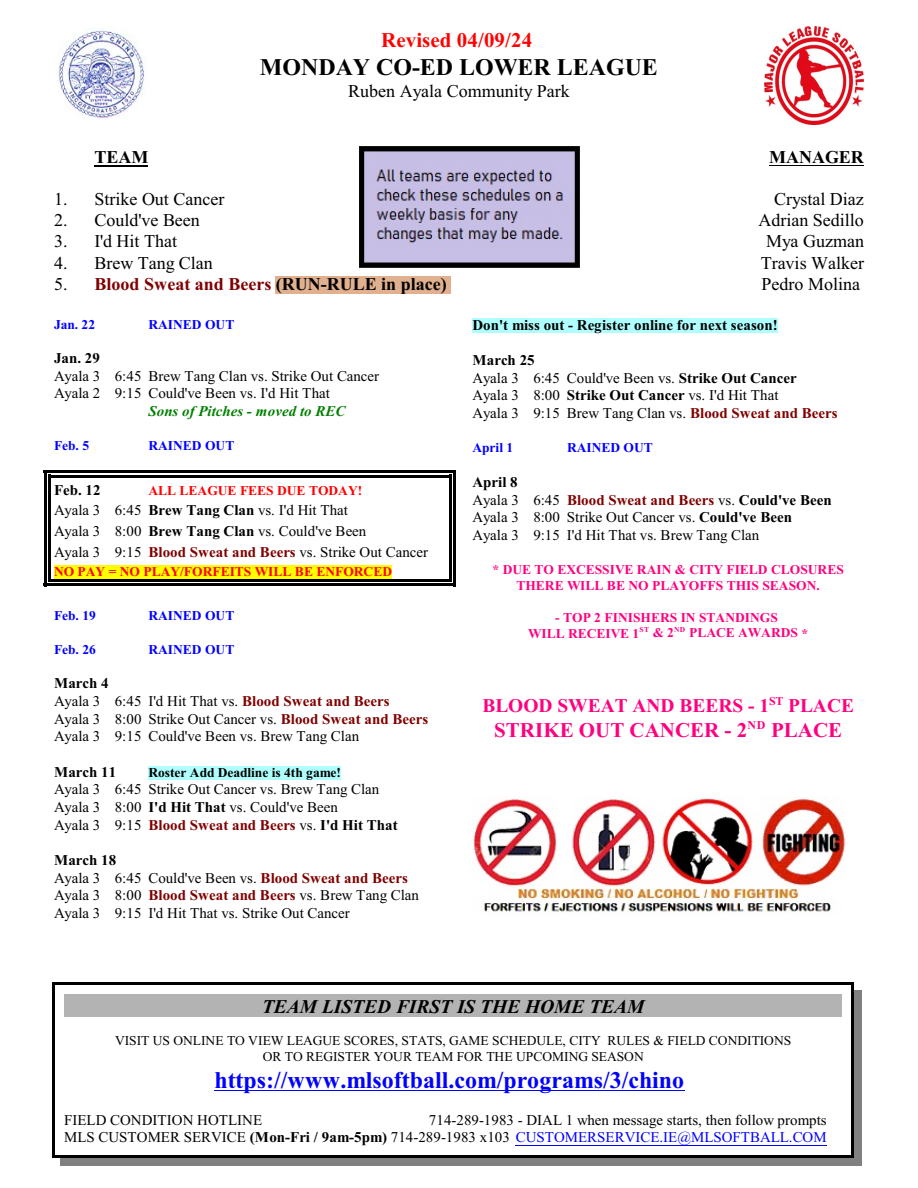
<style>
.page{position:relative;width:918px;height:1188px;background:#fff}
.page>*{position:absolute;margin:0;border:0;box-sizing:border-box;transform-origin:0 0}
.t1{font:700 24px "Times New Roman";color:#00f}
.t2{font:700 24px "Times New Roman";color:#000}
.t3{font:700 21px "Times New Roman";color:#ff0080}
.t4{font:700 21px "Times New Roman";letter-spacing:.005em;color:#f00}
.t5{font:italic 700 19.5px "Times New Roman";color:#000}
.t6{font:700 19.5px "Times New Roman";color:#ff0080}
.t7{font:18px "Times New Roman";color:#000}
.t8{font:700 18px "Times New Roman";color:#800000}
.t9{font:700 18px "Times New Roman";color:#000}
.t10{font:15px/17.7px "Times New Roman";color:#000}
.t11{font:700 15px "Times New Roman";color:#000}
.t12{font:italic 700 15px "Times New Roman";color:#008000}
.t13{font:700 13.5px/15.9px "Times New Roman";color:#ff0080;text-align:center}
.t14{font:13.5px/15.9px "Times New Roman";color:#000;text-align:center}
.t15{font:700 13.5px "Times New Roman";color:#00f}
.t16{font:700 13.5px "Times New Roman";color:#f00}
.t17{font:700 13.5px "Times New Roman";color:#000}
.s1{font-weight:400;color:#000}
.s2{color:#000}
.s3{font-weight:700}
.s4{font-weight:700;color:#800000}
.s5{color:#00f}
</style>
<div class="page">
<hr style="left:48px;top:475px;width:3px;height:26px;background:#000">
<hr style="left:449px;top:475px;width:3px;height:26px;background:#000">
<hr style="left:48px;top:475px;width:403px;height:3px;background:#000">
<hr style="left:44px;top:471px;width:2px;height:37px;background:#000">
<hr style="left:453px;top:471px;width:3px;height:37px;background:#000">
<hr style="left:44px;top:471px;width:412px;height:2px;background:#000">
<hr style="left:48px;top:501px;width:3px;height:21px;background:#000">
<hr style="left:449px;top:501px;width:3px;height:21px;background:#000">
<hr style="left:44px;top:494px;width:2px;height:35px;background:#000">
<hr style="left:453px;top:494px;width:3px;height:35px;background:#000">
<hr style="left:48px;top:522px;width:3px;height:20px;background:#000">
<hr style="left:449px;top:522px;width:3px;height:20px;background:#000">
<hr style="left:44px;top:515px;width:2px;height:35px;background:#000">
<hr style="left:453px;top:515px;width:3px;height:35px;background:#000">
<hr style="left:48px;top:543px;width:3px;height:20px;background:#000">
<hr style="left:449px;top:543px;width:3px;height:20px;background:#000">
<hr style="left:44px;top:535px;width:2px;height:35px;background:#000">
<hr style="left:453px;top:535px;width:3px;height:35px;background:#000">
<hr style="left:48px;top:563px;width:3px;height:19px;background:#000">
<hr style="left:449px;top:563px;width:3px;height:19px;background:#000">
<hr style="left:48px;top:579px;width:403px;height:3px;background:#000">
<hr style="left:44px;top:556px;width:2px;height:30px;background:#000">
<hr style="left:453px;top:556px;width:3px;height:30px;background:#000">
<hr style="left:44px;top:584px;width:412px;height:2px;background:#000">
<img style="left:58px;top:30px;width:86px;height:88px">
<img style="left:359px;top:146px;width:221px;height:122px">
<img style="left:472px;top:797px;width:373px;height:117px">
<img style="left:764px;top:27px;width:100px;height:97px">
<div style="left:64px;top:994px;width:778px;height:23px;background:#b3b3b3"></div>
<hr style="left:214px;top:1090px;width:471px;height:1px;background:#00f">
<hr style="left:516px;top:1145px;width:311px;height:1px;background:#00f">
<hr style="left:52px;top:983px;width:3px;height:175px;background:#000">
<hr style="left:851px;top:983px;width:3px;height:175px;background:#000">
<hr style="left:52px;top:983px;width:802px;height:2px;background:#000">
<hr style="left:52px;top:1156px;width:802px;height:2px;background:#000">
<div style="left:854px;top:991px;width:8px;height:175px;background:#808080"></div>
<div style="left:60px;top:1158px;width:802px;height:8px;background:#808080"></div>
<hr style="left:94px;top:165px;width:54px;height:1px;background:#000">
<hr style="left:769px;top:165px;width:95px;height:1px;background:#000">
<div style="left:276px;top:276px;width:175px;height:18px;background:#e0b08f"></div>
<div style="left:54px;top:566px;width:66px;height:13px;background:#ff0"></div>
<div style="left:120px;top:566px;width:272px;height:13px;background:#ff0"></div>
<div style="left:148px;top:766px;width:193px;height:13px;background:#b0ffff"></div>
<div style="left:472px;top:318px;width:306px;height:15px;background:#b0ffff"></div>
<h2 class="t4" style="left:381px;top:33px;width:153px">Revised 04/09/24</h2>
<h1 class="t2" style="left:260px;top:59px;width:400px">MONDAY CO-ED LOWER LEAGUE</h1>
<p class="t7" style="left:348px;top:85px;width:223px">Ruben Ayala Community Park</p>
<p class="t9" style="left:94px;top:151px;width:55px">TEAM</p>
<p class="t9" style="left:769px;top:151px;width:96px">MANAGER</p>
<p class="t7" style="left:54px;top:192px;width:172px">1. Strike Out Cancer</p>
<p class="t7" style="left:774px;top:192px;width:91px">Crystal Diaz</p>
<p class="t7" style="left:54px;top:214px;width:147px">2. Could've Been</p>
<p class="t7" style="left:758px;top:214px;width:107px">Adrian Sedillo</p>
<p class="t7" style="left:54px;top:235px;width:125px">3. I'd Hit That</p>
<p class="t7" style="left:766px;top:235px;width:99px">Mya Guzman</p>
<p class="t7" style="left:54px;top:256px;width:160px">4. Brew Tang Clan</p>
<p class="t7" style="left:761px;top:256px;width:105px">Travis Walker</p>
<p class="t8" style="left:54px;top:278px;width:394px"><span class="s1">5.</span> Blood Sweat and Beers <span class="s2">(RUN-RULE in place)</span></p>
<p class="t7" style="left:762px;top:278px;width:100px">Pedro Molina</p>
<p class="t15" style="left:54px;top:320px;width:43px">Jan. 22</p>
<p class="t15" style="left:148px;top:320px;width:87px">RAINED OUT</p>
<p class="t11" style="left:54px;top:353px;width:47px">Jan. 29</p>
<p class="t10" style="left:54px;top:368px;width:327px">Ayala 3 6:45 Brew Tang Clan vs. Strike Out Cancer<br>Ayala 2 9:15 Could've Been vs. I'd Hit That</p>
<p class="t12" style="left:148px;top:406px;width:198px">Sons of Pitches - moved to REC</p>
<p class="t15" style="left:54px;top:441px;width:37px">Feb. 5</p>
<p class="t15" style="left:148px;top:441px;width:87px">RAINED OUT</p>
<p class="t11" style="left:54px;top:485px;width:48px">Feb. 12</p>
<p class="t16" style="left:148px;top:486px;width:215px">ALL LEAGUE FEES DUE TODAY!</p>
<p class="t10" style="left:54px;top:501px;width:376px;line-height:20.9px">Ayala 3 6:45 <span class="s3">Brew Tang Clan</span> vs. I'd Hit That<br>Ayala 3 8:00 <span class="s3">Brew Tang Clan</span> vs. Could've Been<br>Ayala 3 9:15 <span class="s4">Blood Sweat and Beers</span> vs. Strike Out Cancer</p>
<p class="t16" style="left:54px;top:567px;width:340px">NO PAY = NO PLAY/FORFEITS WILL BE ENFORCED</p>
<p class="t15" style="left:54px;top:611px;width:44px">Feb. 19</p>
<p class="t15" style="left:148px;top:611px;width:87px">RAINED OUT</p>
<p class="t15" style="left:54px;top:644px;width:44px">Feb. 26</p>
<p class="t15" style="left:148px;top:644px;width:87px">RAINED OUT</p>
<p class="t10" style="left:54px;top:676px;width:376px"><span class="s3">March 4<br></span>Ayala 3 6:45 I'd Hit That vs. <span class="s4">Blood Sweat and Beers </span>Ayala 3 8:00 Strike Out Cancer vs. <span class="s4">Blood Sweat and Beers </span>Ayala 3 9:15 Could've Been vs. Brew Tang Clan</p>
<p class="t11" style="left:54px;top:767px;width:64px">March 11</p>
<p class="t17" style="left:148px;top:768px;width:194px">Roster Add Deadline is 4th game!</p>
<p class="t10" style="left:54px;top:781px;width:345px">Ayala 3 6:45 Strike Out Cancer vs. Brew Tang Clan<br>Ayala 3 8:00 <span class="s3">I'd Hit That</span> vs. Could've Been<br>Ayala 3 9:15 <span class="s4">Blood Sweat and Beers</span> vs. <span class="s3">I'd Hit That</span></p>
<p class="t10" style="left:54px;top:853px;width:367px"><span class="s3">March 18<br></span>Ayala 3 6:45 Could've Been vs. <span class="s4">Blood Sweat and Beers </span>Ayala 3 8:00 <span class="s4">Blood Sweat and Beers</span> vs. Brew Tang Clan Ayala 3 9:15 I'd Hit That vs. Strike Out Cancer</p>
<p class="t11" style="left:472px;top:320px;width:307px">Don't miss out - Register online for next season!</p>
<p class="t10" style="left:472px;top:353px;width:367px"><span class="s3">March 25<br></span>Ayala 3 6:45 Could've Been vs. <span class="s3">Strike Out Cancer<br></span>Ayala 3 8:00 <span class="s3">Strike Out Cancer</span> vs. I'd Hit That<br>Ayala 3 9:15 Brew Tang Clan vs. <span class="s4">Blood Sweat and Beers</span></p>
<p class="t15" style="left:472px;top:443px;width:42px">April 1</p>
<p class="t15" style="left:567px;top:443px;width:87px">RAINED OUT</p>
<p class="t10" style="left:472px;top:475px;width:361px"><span class="s3">April 8<br></span>Ayala 3 6:45 <span class="s4">Blood Sweat and Beers</span> vs. <span class="s3">Could've Been </span>Ayala 3 8:00 Strike Out Cancer vs. <span class="s3">Could've Been<br></span>Ayala 3 9:15 I'd Hit That vs. Brew Tang Clan</p>
<p class="t13" style="left:492px;top:563px;width:353px">* DUE TO EXCESSIVE RAIN &amp; CITY FIELD CLOSURES<br>THERE WILL BE NO PLAYOFFS THIS SEASON.</p>
<p class="t13" style="left:528px;top:611px;width:282px">- TOP 2 FINISHERS IN STANDINGS<br>WILL RECEIVE 1<sup>ST</sup> &amp; 2<sup>ND</sup> PLACE AWARDS *</p>
<h3 class="t6" style="left:482px;top:699px;width:373px">BLOOD SWEAT AND BEERS - 1<sup>ST</sup> PLACE</h3>
<h2 class="t3" style="left:494px;top:723px;width:349px">STRIKE OUT CANCER - 2<sup>ND</sup> PLACE</h2>
<h3 class="t5" style="left:262px;top:1000px;width:384px">TEAM LISTED FIRST IS THE HOME TEAM</h3>
<p class="t14" style="left:115px;top:1034px;width:678px">VISIT US ONLINE TO VIEW LEAGUE SCORES, STATS, GAME SCHEDULE, CITY RULES &amp; FIELD CONDITIONS<br>OR TO REGISTER YOUR TEAM FOR THE UPCOMING SEASON</p>
<h1 class="t1" style="left:214px;top:1071px;width:471px">https://www.mlsoftball.com/programs/3/chino</h1>
<p class="t10" style="left:64px;top:1112px;width:199px">FIELD CONDITION HOTLINE</p>
<p class="t10" style="left:64px;top:1112px;width:764px;text-align:right">714-289-1983 - DIAL 1 when message starts, then follow prompts<br>MLS CUSTOMER SERVICE <span class="s3">(Mon-Fri / 9am-5pm)</span> 714-289-1983 x103 <span class="s5">CUSTOMERSERVICE.IE@MLSOFTBALL.COM</span></p>
</div>
